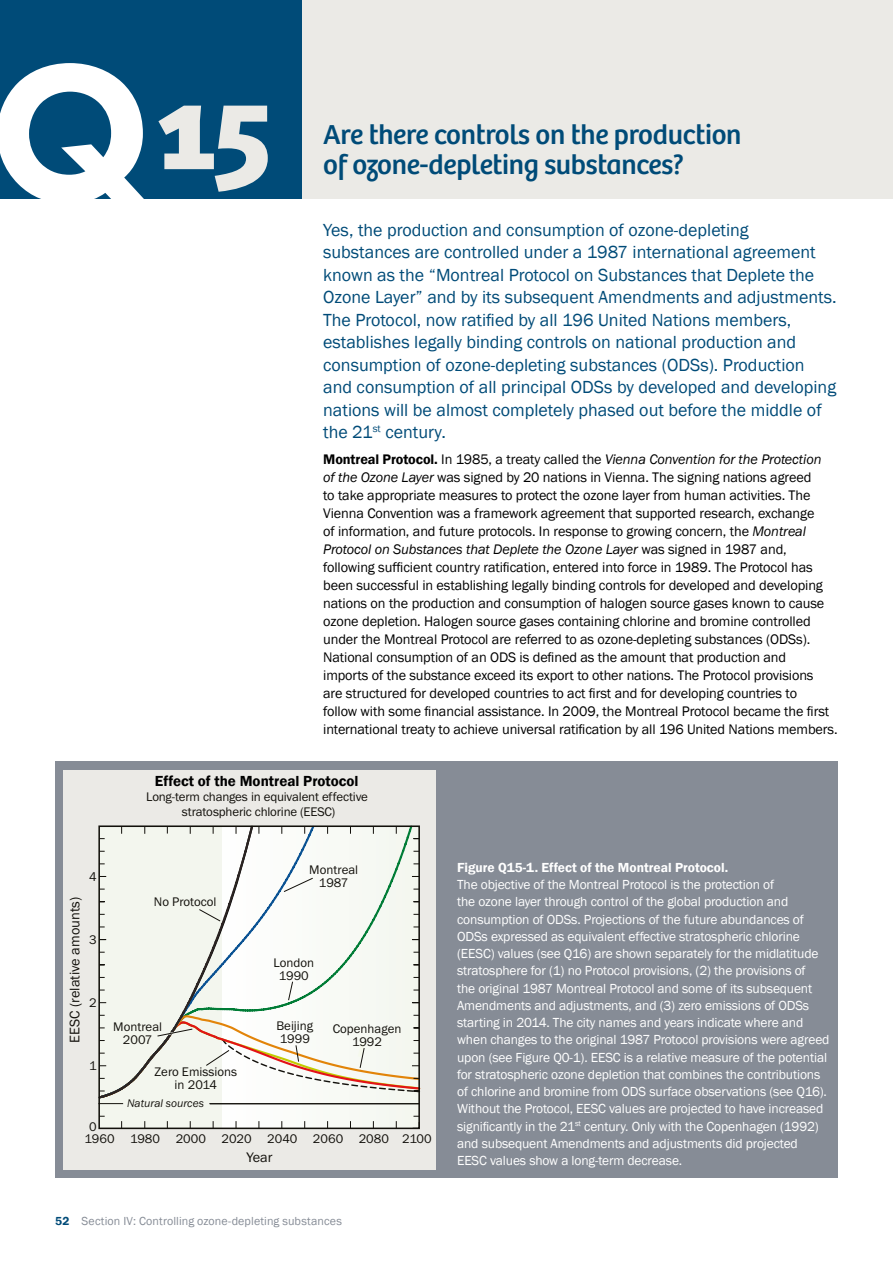
<style>
.page{position:relative;width:893px;height:1263px;background:#fff}
.page>*{position:absolute;margin:0;border:0;box-sizing:border-box;transform-origin:0 0}
.t1{font:700 124.05px "Bree";color:#ebeae6}
.t2{font:28.35px "Bree";letter-spacing:-.01em;color:#004b78}
.t3{font:18px/22.5px "Franklin Gothic";color:#004b78}
.t4{font:600 15px "Franklin Gothic";color:#000}
.t5{font:600 14.4px "Franklin Gothic";color:#12100b}
.t6{font:14.4px "Franklin Gothic";color:#12100b}
.t7{font:14.25px/18px "Franklin Gothic";letter-spacing:-.005em;color:#000}
.t8{font:13.5px/17.2px "Franklin Gothic";letter-spacing:-.01em;color:#fff}
.t9{font:600 13.5px "Franklin Gothic";color:#fff}
.t10{font:12.9px/12.9px "Franklin Gothic";color:#12100b;text-align:center}
.t11{font:12.9px "Franklin Gothic";color:#13110c}
.t12{font:12px "Franklin Gothic";letter-spacing:.01em;color:#868c96}
.t13{font:italic 11.55px "Franklin Gothic";color:#13110c}
.s1{font-weight:600}
.s2{font-style:italic}
.s3{font-weight:600;color:#004b78}
</style>
<div class="page">
<div style="left:86px;top:0;width:807px;height:198px;background:#ebeae6"></div>
<div style="left:0;top:0;width:302px;height:198px;background:#004b78"></div>
<div style="left:55px;top:761px;width:783px;height:417px;background:#868c96"></div>
<svg style="left:0;top:63px;width:148px;height:136px"></svg>
<div style="left:64px;top:770px;width:372px;height:399px;background:#ebeae6"></div>
<svg style="left:98px;top:1104px;width:322px;height:26px"></svg>
<svg style="left:413px;top:1116px;width:7px;height:13px"></svg>
<svg style="left:98px;top:825px;width:323px;height:279px"></svg>
<hr style="left:210px;top:1103px;width:209px;height:1px;background:#13110c">
<h1 class="t1" style="left:154px;top:53px;width:119px">15</h1>
<h2 class="t2" style="left:323px;top:118px;width:420px">Are there controls on the production</h2>
<h2 class="t2" style="left:323px;top:148px;width:362px">of ozone-depleting substances?</h2>
<p class="t3" style="left:323px;top:219px;width:515px">Yes, the production and consumption of ozone-depleting substances are controlled under a 1987 international agreement known as the “Montreal Protocol on Substances that Deplete the Ozone Layer” and by its subsequent Amendments and adjustments.<br>The Protocol, now ratified by all 196 United Nations members, establishes legally binding controls on national production and consumption of ozone-depleting substances (ODSs). Production and consumption of all principal ODSs by developed and developing nations will be almost completely phased out before the middle of the 21<sup>st</sup> century.</p>
<p class="t7" style="left:323px;top:450px;width:516px"><span class="s1">Montreal Protocol.</span> In 1985, a treaty called the <span class="s2">Vienna Convention for the Protection<br>of the Ozone Layer</span> was signed by 20 nations in Vienna. The signing nations agreed<br>to take appropriate measures to protect the ozone layer from human activities. The Vienna Convention was a framework agreement that supported research, exchange<br>of information, and future protocols. In response to growing concern, the <span class="s2">Montreal Protocol on Substances that Deplete the Ozone Layer</span> was signed in 1987 and, following sufficient country ratification, entered into force in 1989. The Protocol has been successful in establishing legally binding controls for developed and developing nations on the production and consumption of halogen source gases known to cause ozone depletion. Halogen source gases containing chlorine and bromine controlled under the Montreal Protocol are referred to as ozone-depleting substances (ODSs).<br>National consumption of an ODS is defined as the amount that production and<br>imports of the substance exceed its export to other nations. The Protocol provisions<br>are structured for developed countries to act first and for developing countries to<br>follow with some financial assistance. In 2009, the Montreal Protocol became the first international treaty to achieve universal ratification by all 196 United Nations members.</p>
<p class="t4" style="left:155px;top:771px;width:205px">Effect of the Montreal Protocol</p>
<p class="t5" style="left:161px;top:771px;width:196px">Effect of the Montreal Protocol</p>
<p class="t10" style="left:146px;top:789px;width:223px;line-height:15.5px">Long-term changes in equivalent effective stratospheric chlorine (EESC)</p>
<p class="t11" style="left:89px;top:868px;width:9px">4</p>
<p class="t6" style="left:66px;top:1043px;width:147px;rotate:-90deg">EESC (relative amounts)</p>
<p class="t11" style="left:89px;top:931px;width:9px">3</p>
<p class="t11" style="left:89px;top:994px;width:9px">2</p>
<p class="t11" style="left:89px;top:1057px;width:9px">1</p>
<p class="t10" style="left:89px;top:1121px;width:9px">0</p>
<p class="t10" style="left:154px;top:895px;width:64px">No Protocol</p>
<p class="t10" style="left:113px;top:1020px;width:50px">Montreal<br>2007</p>
<p class="t10" style="left:155px;top:1065px;width:84px">Zero Emissions in 2014</p>
<p class="t13" style="left:127px;top:1096px;width:78px">Natural sources</p>
<p class="t10" style="left:309px;top:863px;width:50px">Montreal<br>1987</p>
<p class="t10" style="left:273px;top:956px;width:42px">London<br>1990</p>
<p class="t10" style="left:276px;top:1019px;width:38px;text-align:left">Beijing<br>1999</p>
<p class="t10" style="left:333px;top:1022px;width:70px">Copenhagen<br>1992</p>
<p class="t10" style="left:84px;top:1132px;width:77px">1960 1980</p>
<p class="t10" style="left:176px;top:1132px;width:257px">2000 2020 2040 2060 2080 2100</p>
<p class="t6" style="left:246px;top:1148px;width:28px">Year</p>
<p class="t12" style="left:55px;top:1213px;width:288px"><span class="s3">52</span> Section IV: Controlling ozone-depleting substances</p>
<p class="t9" style="left:457px;top:859px;width:272px">Figure Q15-1. Effect of the Montreal Protocol.</p>
<p class="t8" style="left:457px;top:876px;width:374px">The objective of the Montreal Protocol is the protection of<br>the ozone layer through control of the global production and consumption of ODSs. Projections of the future abundances of ODSs expressed as equivalent effective stratospheric chlorine (EESC) values (see Q16) are shown separately for the midlatitude stratosphere for (1) no Protocol provisions, (2) the provisions of<br>the original 1987 Montreal Protocol and some of its subsequent Amendments and adjustments, and (3) zero emissions of ODSs starting in 2014. The city names and years indicate where and when changes to the original 1987 Protocol provisions were agreed upon (see Figure Q0-1). EESC is a relative measure of the potential for stratospheric ozone depletion that combines the contributions of chlorine and bromine from ODS surface observations (see Q16).<br>Without the Protocol, EESC values are projected to have increased significantly in the 21<sup>st</sup> century. Only with the Copenhagen (1992) and subsequent Amendments and adjustments did projected EESC values show a long-term decrease.</p>
</div>
